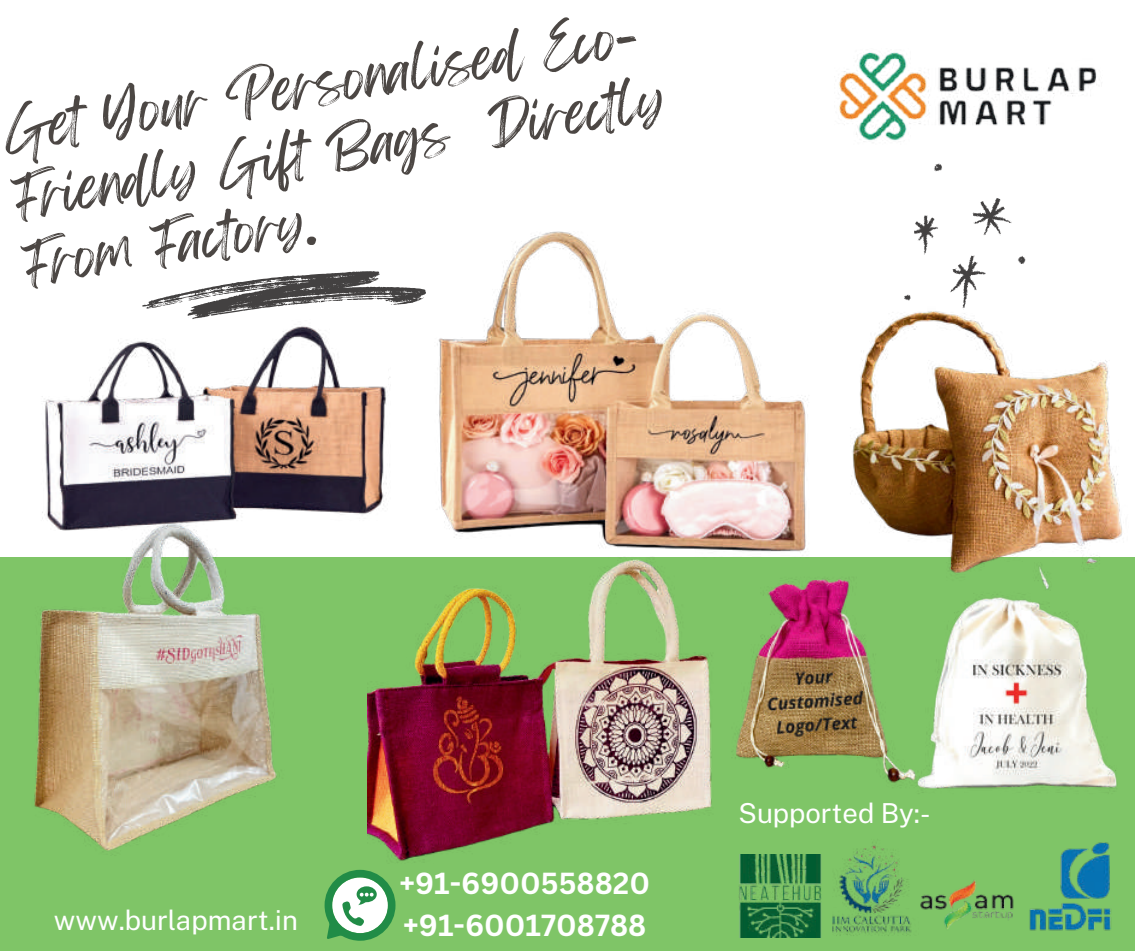
<style>
.page{position:relative;width:1135px;height:951px;background:#fff}
.page>*{position:absolute;margin:0;border:0;box-sizing:border-box;transform-origin:0 0}
.t1{font:50px/67px "Feeling Passionate";color:#4c4744}
.t2{font:700 29.5px/41.5px "Canva Sans";color:#fff}
.t3{font:27.5px "Public Sans";color:#fff}
</style>
<div class="page">
<div style="left:0;top:557px;width:1134px;height:394px;background:#7fc567"></div>
<svg style="left:166px;top:271px;width:201px;height:26px"></svg>
<svg style="left:324px;top:869px;width:71px;height:71px"></svg>
<img style="left:839px;top:52px;width:258px;height:202px">
<img style="left:813px;top:842px;width:95px;height:96px">
<img style="left:908px;top:880px;width:106px;height:53px">
<img style="left:1029px;top:842px;width:82px;height:89px">
<img style="left:739px;top:854px;width:82px;height:83px">
<img style="left:735px;top:645px;width:142px;height:123px">
<img style="left:877px;top:254px;width:245px;height:300px">
<img style="left:877px;top:554px;width:240px;height:239px">
<img style="left:367px;top:135px;width:510px;height:510px">
<img style="left:367px;top:460px;width:360px;height:439px">
<img style="left:34px;top:560px;width:243px;height:292px">
<img style="left:42px;top:297px;width:348px;height:263px">
<p class="t1" style="left:-2px;top:102px;width:660px;rotate:-9deg">Get Your Personalised Eco-<br>Friendly Gift Bags Directly<br>From Factory.</p>
<p class="t3" style="left:54px;top:900px;width:245px">www.burlapmart.in</p>
<p class="t2" style="left:399px;top:863px;width:252px">+91-6900558820 +91-6001708788</p>
<p class="t3" style="left:738px;top:793px;width:193px">Supported By:-</p>
</div>
